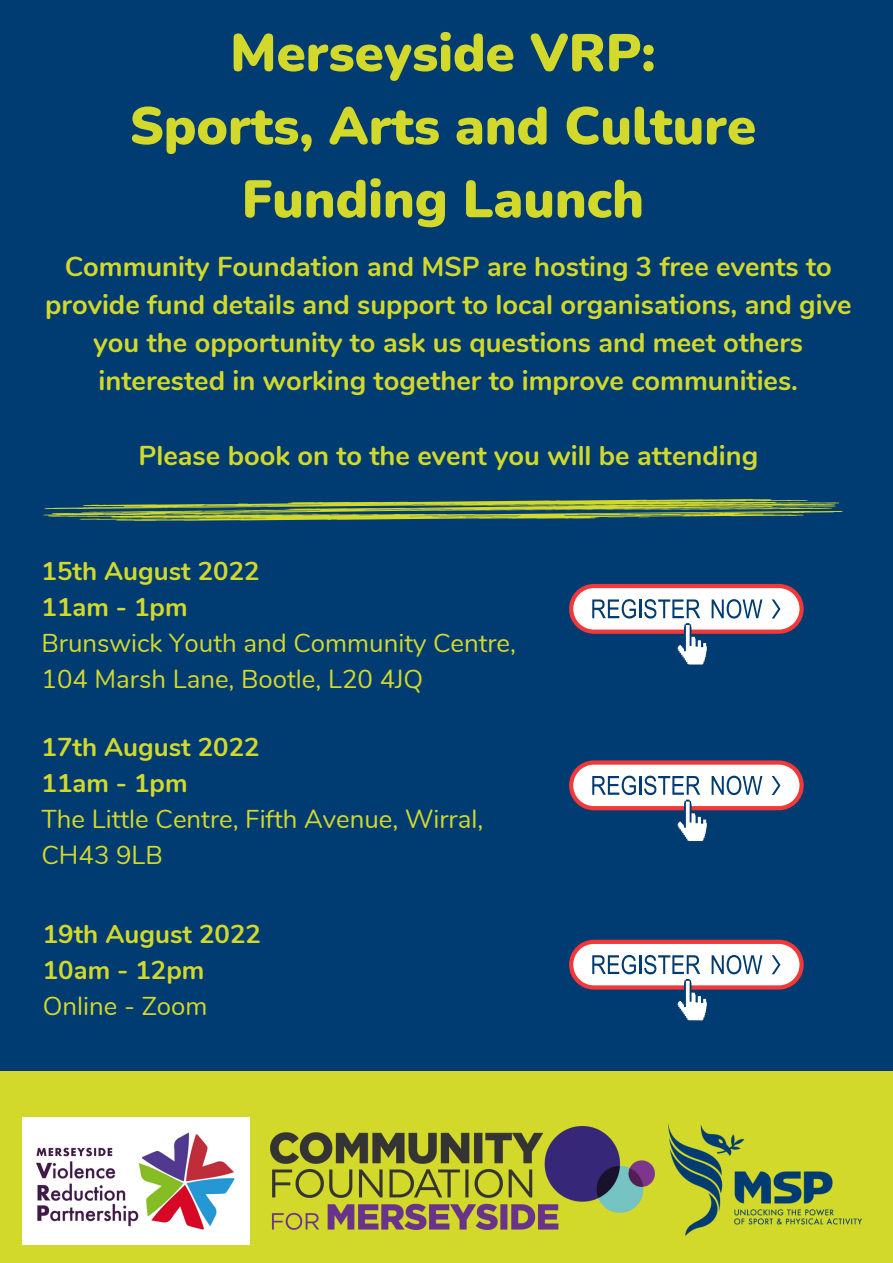
<style>
.page{position:relative;width:893px;height:1263px;background:#003c71}
.page>*{position:absolute;margin:0;border:0;box-sizing:border-box;transform-origin:0 0}
.t1{font:900 52.5px/73.1px "Nunito";color:#d3d92b;text-align:center}
.t2{font:700 27.3px/37.7px "Nunito";color:#d3d92b;text-align:center}
.t3{font:25.8px/36px "Nunito";color:#d3d92b}
.t4{font:700 25.8px/36px "Nunito";color:#d3d92b}
</style>
<div class="page">
<div style="left:0;top:1071px;width:893px;height:192px;background:#d3d92b"></div>
<img style="left:271px;top:1126px;width:383px;height:103px">
<img style="left:22px;top:1117px;width:228px;height:127px">
<img style="left:668px;top:1124px;width:194px;height:112px">
<div style="left:571px;top:586px;width:230px;height:46px;background:#fff;border-radius:23px"></div>
<div style="left:569px;top:584px;width:234px;height:50px;border:4px solid #f23838;border-radius:23px"></div>
<svg style="left:592px;top:599px;width:170px;height:66px"></svg>
<svg style="left:771px;top:599px;width:9px;height:19px"></svg>
<div style="left:571px;top:762px;width:230px;height:46px;background:#fff;border-radius:23px"></div>
<div style="left:569px;top:760px;width:234px;height:50px;border:4px solid #f23838;border-radius:23px"></div>
<svg style="left:592px;top:776px;width:170px;height:66px"></svg>
<svg style="left:771px;top:776px;width:9px;height:19px"></svg>
<div style="left:571px;top:942px;width:230px;height:45px;background:#fff;border-radius:23px"></div>
<div style="left:569px;top:940px;width:234px;height:49px;border:4px solid #f23838;border-radius:23px"></div>
<svg style="left:592px;top:955px;width:170px;height:66px"></svg>
<svg style="left:771px;top:955px;width:9px;height:19px"></svg>
<svg style="left:43px;top:499px;width:800px;height:22px"></svg>
<h1 class="t1" style="left:130px;top:17px;width:628px">Merseyside VRP:<br>Sports, Arts and Culture<br>Funding Launch</h1>
<p class="t2" style="left:45px;top:249px;width:808px">Community Foundation and MSP are hosting 3 free events to provide fund details and support to local organisations, and give you the opportunity to ask us questions and meet others interested in working together to improve communities.</p>
<p class="t2" style="left:138px;top:437px;width:621px">Please book on to the event you will be attending</p>
<p class="t4" style="left:42px;top:553px;width:220px">15th August 2022<br>11am - 1pm</p>
<p class="t3" style="left:42px;top:625px;width:476px">Brunswick Youth and Community Centre,<br>104 Marsh Lane, Bootle, L20 4JQ</p>
<p class="t4" style="left:42px;top:730px;width:220px">17th August 2022<br>11am - 1pm</p>
<p class="t3" style="left:42px;top:802px;width:443px">The Little Centre, Fifth Avenue, Wirral,<br>CH43 9LB</p>
<p class="t4" style="left:43px;top:917px;width:220px">19th August 2022<br>10am - 12pm</p>
<p class="t3" style="left:43px;top:989px;width:166px">Online - Zoom</p>
</div>
